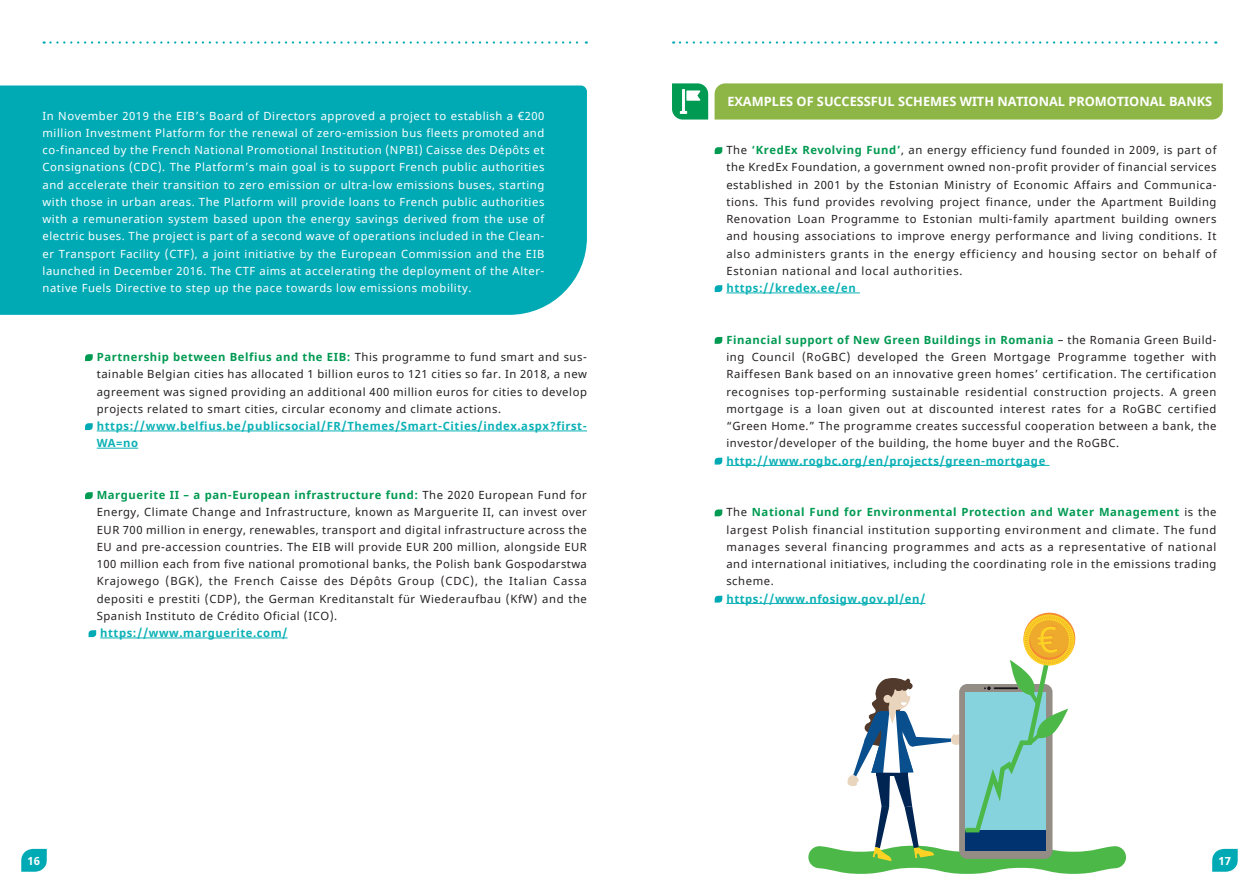
<style>
.page{position:relative;width:1259px;height:893px;background:#fff}
.page>*{position:absolute;margin:0;border:0;box-sizing:border-box;transform-origin:0 0}
.t1{font:700 12.75px "Noto Sans";color:#fff}
.t2{font:11.25px/17.2px "Noto Sans";letter-spacing:.05em;color:#231f20;text-align:justify}
.t3{font:11.25px/17.2px "Noto Sans";letter-spacing:.05em;color:#fff;text-align:justify}
.t4{font:700 11.25px/17.2px "Noto Sans";letter-spacing:.05em;color:#0ab1b6}
.t5{font:700 11.25px "Noto Sans";color:#fff}
.s1{font-weight:700;color:#009a52}
</style>
<div class="page">
<hr style="left:97px;top:431px;width:490px;height:1px;background:#0ab1b6">
<hr style="left:97px;top:448px;width:41px;height:1px;background:#0ab1b6">
<hr style="left:100px;top:638px;width:188px;height:1px;background:#0ab1b6">
<svg style="left:85px;top:354px;width:8px;height:7px"></svg>
<svg style="left:85px;top:423px;width:8px;height:7px"></svg>
<svg style="left:85px;top:492px;width:8px;height:7px"></svg>
<svg style="left:89px;top:630px;width:7px;height:7px"></svg>
<hr style="left:726px;top:293px;width:134px;height:1px;background:#0ab1b6">
<hr style="left:726px;top:465px;width:323px;height:1px;background:#0ab1b6">
<hr style="left:726px;top:603px;width:199px;height:1px;background:#0ab1b6">
<svg style="left:714px;top:147px;width:8px;height:7px"></svg>
<svg style="left:714px;top:285px;width:8px;height:7px"></svg>
<svg style="left:714px;top:337px;width:8px;height:7px"></svg>
<svg style="left:714px;top:458px;width:8px;height:7px"></svg>
<svg style="left:714px;top:509px;width:8px;height:7px"></svg>
<svg style="left:714px;top:596px;width:8px;height:7px"></svg>
<div style="left:0;top:86px;width:587px;height:229px;background:#00aab5"></div>
<div style="left:714px;top:83px;width:508px;height:37px;background:#8eb646"></div>
<svg style="left:672px;top:83px;width:36px;height:37px"></svg>
<svg style="left:808px;top:612px;width:318px;height:262px"></svg>
<svg style="left:21px;top:849px;width:26px;height:23px"></svg>
<svg style="left:1212px;top:849px;width:25px;height:23px"></svg>
<svg style="left:44px;top:41px;width:543px;height:3px"></svg>
<svg style="left:680px;top:41px;width:536px;height:3px"></svg>
<p class="t3" style="left:43px;top:107px;width:503px">In November 2019 the EIB’s Board of Directors approved a project to establish a €200 million Investment Platform for the renewal of zero-emission bus fleets promoted and co-financed by the French National Promotional Institution (NPBI) Caisse des Dépôts et Consignations (CDC). The Platform’s main goal is to support French public authorities and accelerate their transition to zero emission or ultra-low emissions buses, starting with those in urban areas. The Platform will provide loans to French public authorities with a remuneration system based upon the energy savings derived from the use of electric buses. The project is part of a second wave of operations included in the Clean&shy;er Transport Facility (CTF), a joint initiative by the European Commission and the EIB launched in December 2016. The CTF aims at accelerating the deployment of the Alter&shy;native Fuels Directive to step up the pace towards low emissions mobility.</p>
<p class="t2" style="left:97px;top:349px;width:492px"><span class="s1">Partnership between Belfius and the EIB:</span> This programme to fund smart and sus&shy;tainable Belgian cities has allocated 1 billion euros to 121 cities so far. In 2018, a new agreement was signed providing an additional 400 million euros for cities to develop projects related to smart cities, circular economy and climate actions.</p>
<p class="t4" style="left:97px;top:418px;width:492px">https://www.belfius.be/publicsocial/FR/Themes/Smart-Cities/index.aspx?first-<br>WA=no</p>
<p class="t2" style="left:97px;top:487px;width:492px"><span class="s1">Marguerite II – a pan-European infrastructure fund:</span> The 2020 European Fund for Energy, Climate Change and Infrastructure, known as Marguerite II, can invest over EUR 700 million in energy, renewables, transport and digital infrastructure across the EU and pre-accession countries. The EIB will provide EUR 200 million, alongside EUR 100 million each from five national promotional banks, the Polish bank Gospodarstwa Krajowego (BGK), the French Caisse des Dépôts Group (CDC), the Italian Cassa depositi e prestiti (CDP), the German Kreditanstalt für Wiederaufbau (KfW) and the Spanish Instituto de Crédito Oficial (ICO).</p>
<p class="t4" style="left:100px;top:625px;width:189px">https://www.marguerite.com/</p>
<p class="t1" style="left:727px;top:93px;width:486px">EXAMPLES OF SUCCESSFUL SCHEMES WITH NATIONAL PROMOTIONAL BANKS</p>
<p class="t2" style="left:726px;top:142px;width:492px">The <span class="s1">‘KredEx Revolving Fund’</span>, an energy efficiency fund founded in 2009, is part of the KredEx Foundation, a government owned non-profit provider of financial services established in 2001 by the Estonian Ministry of Economic Affairs and Communica&shy;tions. This fund provides revolving project finance, under the Apartment Building Renovation Loan Programme to Estonian multi-family apartment building owners and housing associations to improve energy performance and living conditions. It also administers grants in the energy efficiency and housing sector on behalf of Estonian national and local authorities.</p>
<p class="t4" style="left:726px;top:280px;width:131px">https://kredex.ee/en</p>
<p class="t2" style="left:726px;top:331px;width:492px"><span class="s1">Financial support of New Green Buildings in Romania</span> – the Romania Green Build&shy;ing Council (RoGBC) developed the Green Mortgage Programme together with Raiffesen Bank based on an innovative green homes’ certification. The certification recognises top-performing sustainable residential construction projects. A green mortgage is a loan given out at discounted interest rates for a RoGBC certified “Green Home.” The programme creates successful cooperation between a bank, the investor/developer of the building, the home buyer and the RoGBC.</p>
<p class="t4" style="left:726px;top:452px;width:320px">http://www.rogbc.org/en/projects/green-mortgage</p>
<p class="t2" style="left:726px;top:504px;width:492px">The <span class="s1">National Fund for Environmental Protection and Water Management</span> is the largest Polish financial institution supporting environment and climate. The fund manages several financing programmes and acts as a representative of national and international initiatives, including the coordinating role in the emissions trading scheme.</p>
<p class="t4" style="left:726px;top:590px;width:201px">https://www.nfosigw.gov.pl/en/</p>
<p class="t5" style="left:28px;top:853px;width:14px">16</p>
<p class="t5" style="left:1218px;top:853px;width:14px">17</p>
</div>
